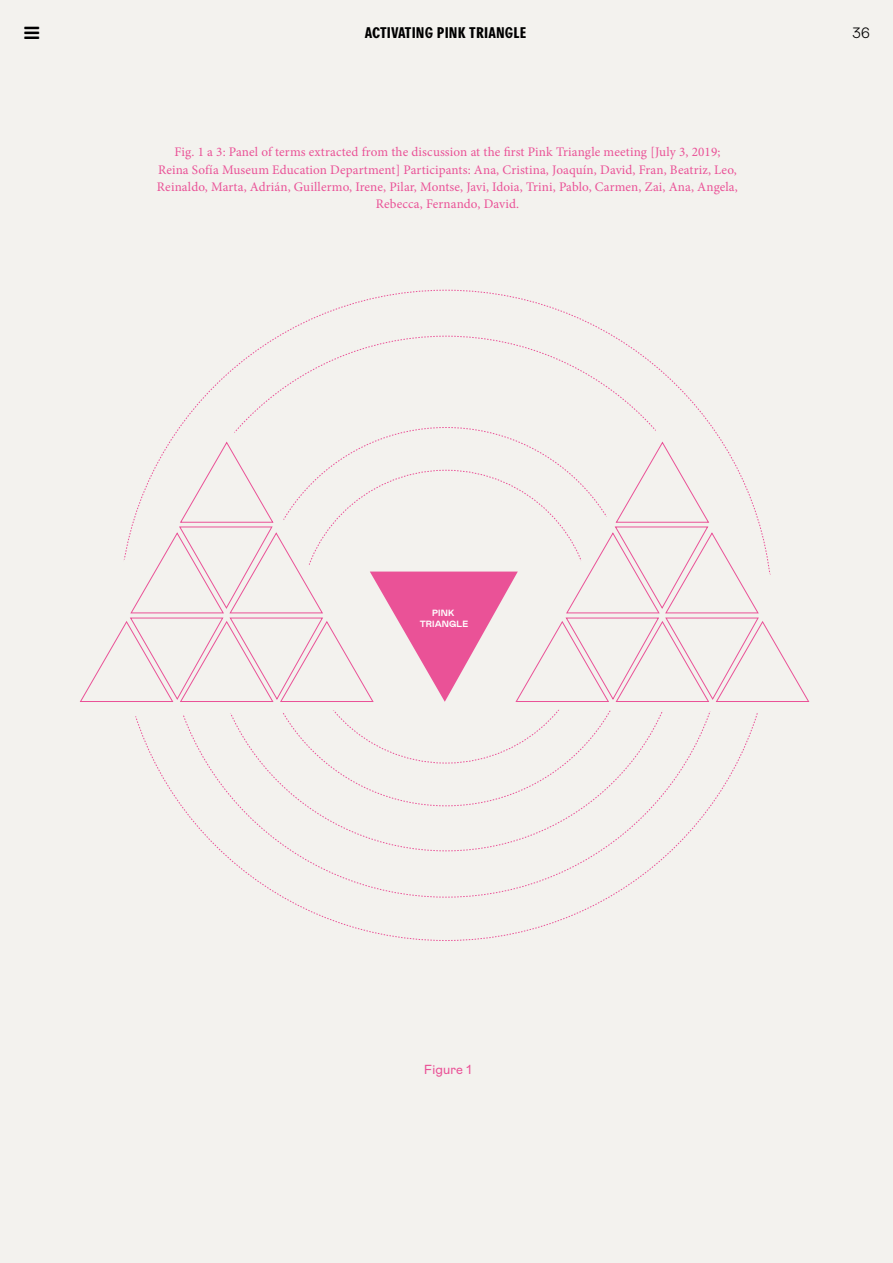
<style>
.page{position:relative;width:893px;height:1263px;background:#f3f2ee}
.page>*{position:absolute;margin:0;border:0;box-sizing:border-box;transform-origin:0 0}
.t1{font:15px "Agipo Bold Cond";letter-spacing:.01em;color:#000}
.t2{font:300 15px "Mabry Pro";color:#000}
.t3{font:13.2px/17.2px "Minion Pro";letter-spacing:.01em;color:#ea5297;text-align:center}
.t4{font:13.2px "Mabry Pro";letter-spacing:.01em;color:#ea5297}
.t5{font:700 9px/10.1px "Mabry Pro";letter-spacing:.01em;color:#fff;text-align:center}
</style>
<div class="page">
<svg style="left:182px;top:290px;width:529px;height:651px"></svg>
<svg style="left:209px;top:806px;width:474px;height:45px"></svg>
<svg style="left:79px;top:419px;width:311px;height:283px"></svg>
<svg style="left:496px;top:419px;width:314px;height:283px"></svg>
<svg style="left:80px;top:427px;width:729px;height:379px"></svg>
<p class="t1" style="left:365px;top:21px;width:163px">ACTIVATING PINK TRIANGLE</p>
<p class="t2" style="left:852px;top:23px;width:19px">36</p>
<p class="t3" style="left:157px;top:144px;width:582px">Fig. 1 a 3: Panel of terms extracted from the discussion at the first Pink Triangle meeting [July 3, 2019;<br>Reina Sofía Museum Education Department] Participants: Ana, Cristina, Joaquín, David, Fran, Beatriz, Leo, Reinaldo, Marta, Adrián, Guillermo, Irene, Pilar, Montse, Javi, Idoia, Trini, Pablo, Carmen, Zai, Ana, Angela, Rebecca, Fernando, David.</p>
<p class="t5" style="left:420px;top:608px;width:50px">PINK<br>TRIANGLE</p>
<p class="t4" style="left:424px;top:1060px;width:49px">Figure 1</p>
</div>
